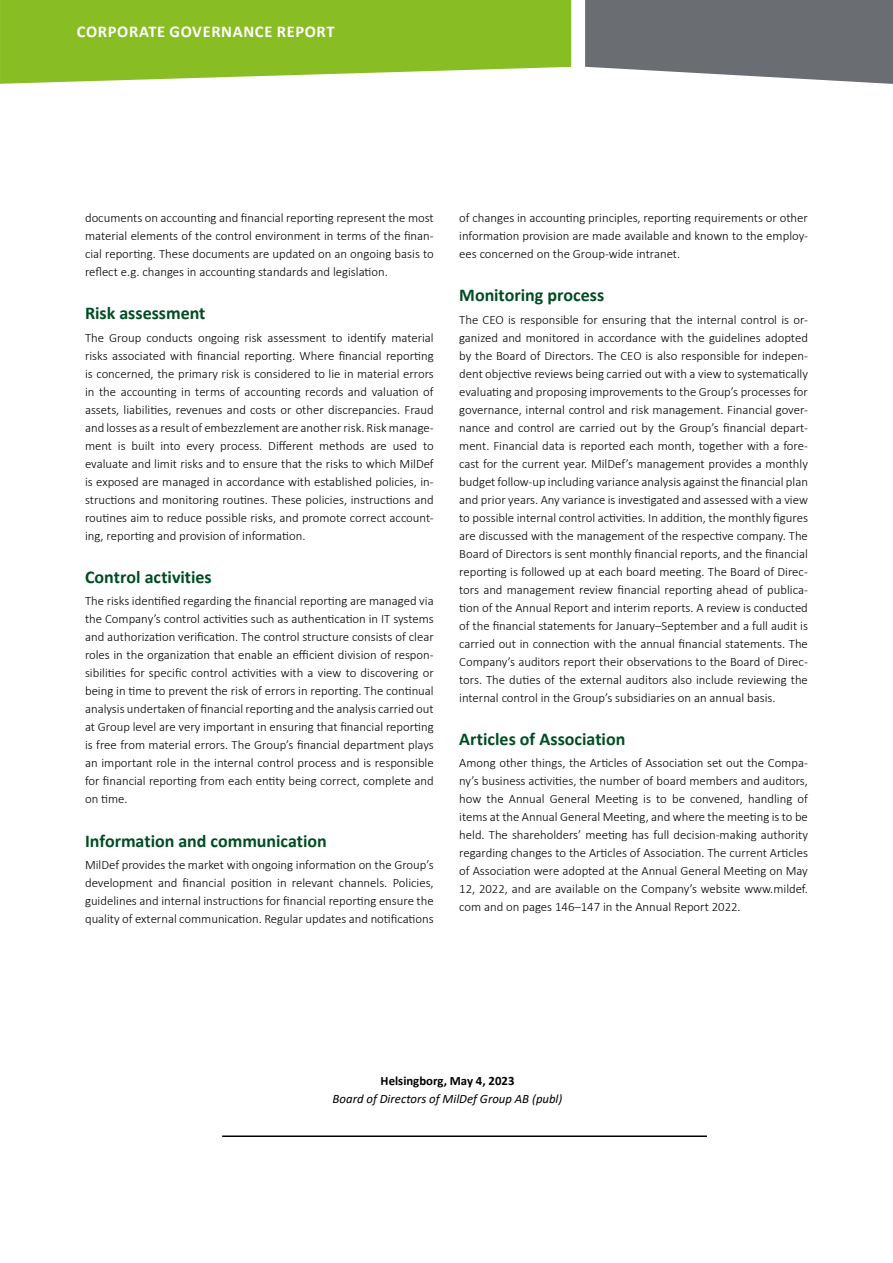
<style>
.page{position:relative;width:893px;height:1263px;background:#fff}
.page>*{position:absolute;margin:0;border:0;box-sizing:border-box;transform-origin:0 0}
.t1{font:700 18px "Calibri";color:#004c23}
.t2{font:700 16.5px "Calibri";letter-spacing:.04em;color:#fff}
.t3{font:300 12.75px/18px "Calibri";color:#000;text-align:justify}
.t4{font:italic 12.75px "Calibri";color:#000}
.t5{font:700 12.75px "Calibri";color:#000}
</style>
<div class="page">
<hr style="left:222px;top:1135px;width:485px;height:2px;background:#000">
<svg style="left:0;top:0;width:571px;height:84px;background:#95c33a"></svg>
<svg style="left:585px;top:0;width:308px;height:84px;background:#797c7f"></svg>
<p class="t2" style="left:77px;top:20px;width:259px">CORPORATE GOVERNANCE REPORT</p>
<p class="t3" style="left:85px;top:209px;width:350px">documents on accounting and financial reporting represent the most material elements of the control environment in terms of the finan&shy;cial reporting. These documents are updated on an ongoing basis to reflect e.g. changes in accounting standards and legislation.</p>
<h1 class="t1" style="left:85px;top:301px;width:122px">Risk assessment</h1>
<p class="t3" style="left:85px;top:328px;width:350px">The Group conducts ongoing risk assessment to identify material risks associated with financial reporting. Where financial reporting is concerned, the primary risk is considered to lie in material errors in the accounting in terms of accounting records and valuation of assets, liabilities, revenues and costs or other discrepancies. Fraud and losses as a result of embezzlement are another risk. Risk manage&shy;ment is built into every process. Different methods are used to evaluate and limit risks and to ensure that the risks to which MilDef is exposed are managed in accordance with established policies, in&shy;structions and monitoring routines. These policies, instructions and routines aim to reduce possible risks, and promote correct account&shy;ing, reporting and provision of information.</p>
<h1 class="t1" style="left:85px;top:564px;width:128px">Control activities</h1>
<p class="t3" style="left:85px;top:592px;width:350px">The risks identified regarding the financial reporting are managed via the Company’s control activities such as authentication in IT systems and authorization verification. The control structure consists of clear roles in the organization that enable an efficient division of respon&shy;sibilities for specific control activities with a view to discovering or being in time to prevent the risk of errors in reporting. The continual analysis undertaken of financial reporting and the analysis carried out at Group level are very important in ensuring that financial reporting is free from material errors. The Group’s financial department plays an important role in the internal control process and is responsible for financial reporting from each entity being correct, complete and on time.</p>
<h1 class="t1" style="left:85px;top:828px;width:243px">Information and communication</h1>
<p class="t3" style="left:85px;top:855px;width:350px">MilDef provides the market with ongoing information on the Group’s development and financial position in relevant channels. Policies, guidelines and internal instructions for financial reporting ensure the quality of external communication. Regular updates and notifications</p>
<p class="t3" style="left:459px;top:209px;width:350px">of changes in accounting principles, reporting requirements or other information provision are made available and known to the employ&shy;ees concerned on the Group-wide intranet.</p>
<h1 class="t1" style="left:459px;top:283px;width:146px">Monitoring process</h1>
<p class="t3" style="left:459px;top:310px;width:350px">The CEO is responsible for ensuring that the internal control is or&shy;ganized and monitored in accordance with the guidelines adopted by the Board of Directors. The CEO is also responsible for indepen&shy;dent objective reviews being carried out with a view to systematically evaluating and proposing improvements to the Group’s processes for governance, internal control and risk management. Financial gover&shy;nance and control are carried out by the Group’s financial depart&shy;ment. Financial data is reported each month, together with a fore&shy;cast for the current year. MilDef’s management provides a monthly budget follow-up including variance analysis against the financial plan and prior years. Any variance is investigated and assessed with a view to possible internal control activities. In addition, the monthly figures are discussed with the management of the respective company. The Board of Directors is sent monthly financial reports, and the financial reporting is followed up at each board meeting. The Board of Direc&shy;tors and management review financial reporting ahead of publica&shy;tion of the Annual Report and interim reports. A review is conducted of the financial statements for January–September and a full audit is carried out in connection with the annual financial statements. The Company’s auditors report their observations to the Board of Direc&shy;tors. The duties of the external auditors also include reviewing the internal control in the Group’s subsidiaries on an annual basis.</p>
<h1 class="t1" style="left:459px;top:726px;width:168px">Articles of Association</h1>
<p class="t3" style="left:459px;top:754px;width:350px">Among other things, the Articles of Association set out the Compa&shy;ny’s business activities, the number of board members and auditors, how the Annual General Meeting is to be convened, handling of items at the Annual General Meeting, and where the meeting is to be held. The shareholders’ meeting has full decision-making authority regarding changes to the Articles of Association. The current Articles of Association were adopted at the Annual General Meeting on May 12, 2022, and are available on the Company’s website www.mildef. com and on pages 146–147 in the Annual Report 2022.</p>
<p class="t5" style="left:381px;top:1071px;width:135px">Helsingborg, May 4, 2023</p>
<p class="t4" style="left:333px;top:1090px;width:231px">Board of Directors of MilDef Group AB (publ)</p>
</div>
